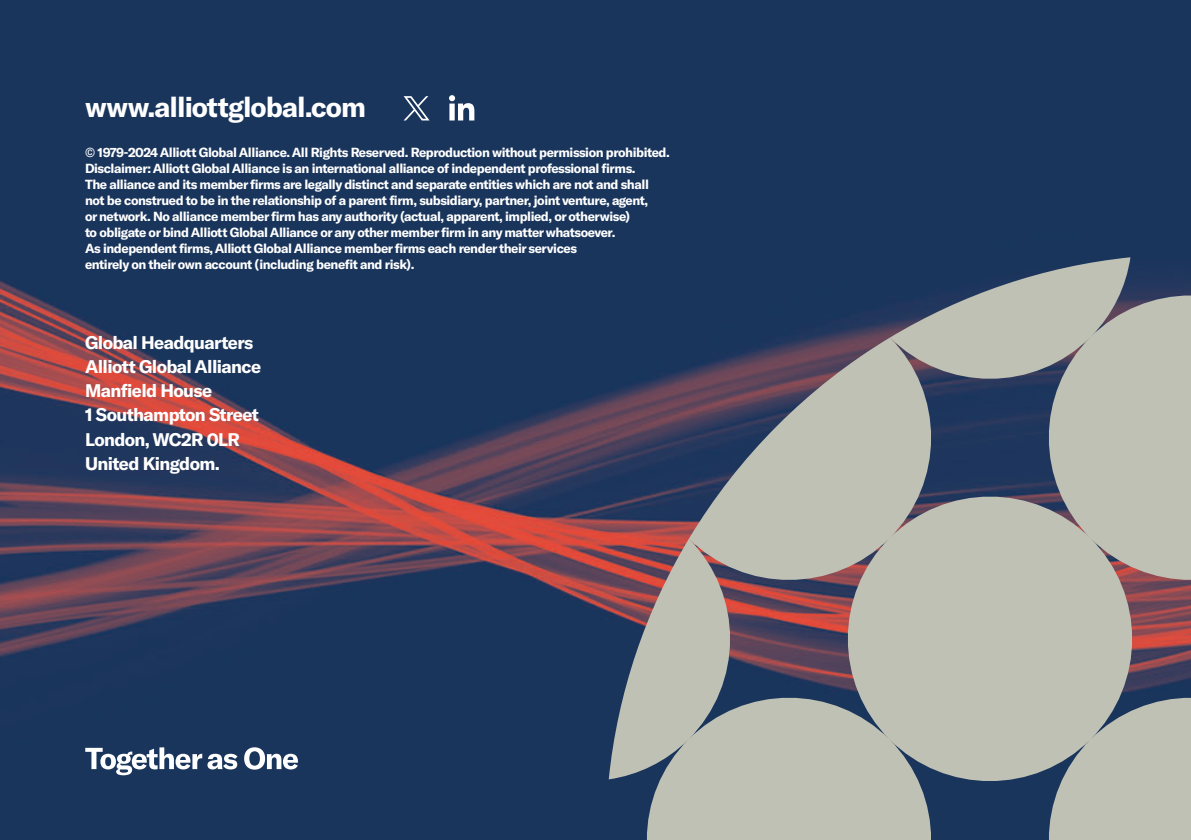
<style>
.page{position:relative;width:1191px;height:840px;background:#fff}
.page>*{position:absolute;margin:0;border:0;box-sizing:border-box;transform-origin:0 0}
.t1{font:700 28px "GT America";letter-spacing:-.035em;color:#fff}
.t2{font:700 18px/24px "GT America";letter-spacing:-.035em;color:#fff}
.t3{font:700 13px/16px "GT America";letter-spacing:-.035em;color:#fff}
.s1{font-family:"Heebo"}
</style>
<div class="page">
<img style="left:0;top:0;width:1191px;height:839px">
<svg style="left:85px;top:746px;width:213px;height:28px"></svg>
<svg style="left:609px;top:257px;width:582px;height:582px;background:#8c8d92"></svg>
<svg style="left:449px;top:95px;width:25px;height:25px"></svg>
<svg style="left:403px;top:96px;width:26px;height:24px"></svg>
<h1 class="t1" style="left:85px;top:92px;width:282px">www.alliottglobal.com</h1>
<p class="t3" style="left:85px;top:144px;width:586px"><span class="s1">©</span> 1979<span class="s1">-</span>2024 Alliott Global Alliance. All Rights Reserved. Reproduction without permission prohibited.<br>Disclaimer: Alliott Global Alliance is an international alliance of independent professional firms.<br>The alliance and its member firms are legally distinct and separate entities which are not and shall not be construed to be in the relationship of a parent firm, subsidiary, partner, joint venture, agent,<br>or network. No alliance member firm has any authority (actual, apparent, implied, or otherwise)<br>to obligate or bind Alliott Global Alliance or any other member firm in any matter whatsoever.<br>As independent firms, Alliott Global Alliance member firms each render their services<br>entirely on their own account (including benefit and risk).</p>
<h2 class="t2" style="left:85px;top:331px;width:178px">Global Headquarters<br>Alliott Global Alliance<br>Manfield House<br>1 Southampton Street<br>London, WC2R 0LR<br>United Kingdom.</h2>
</div>
